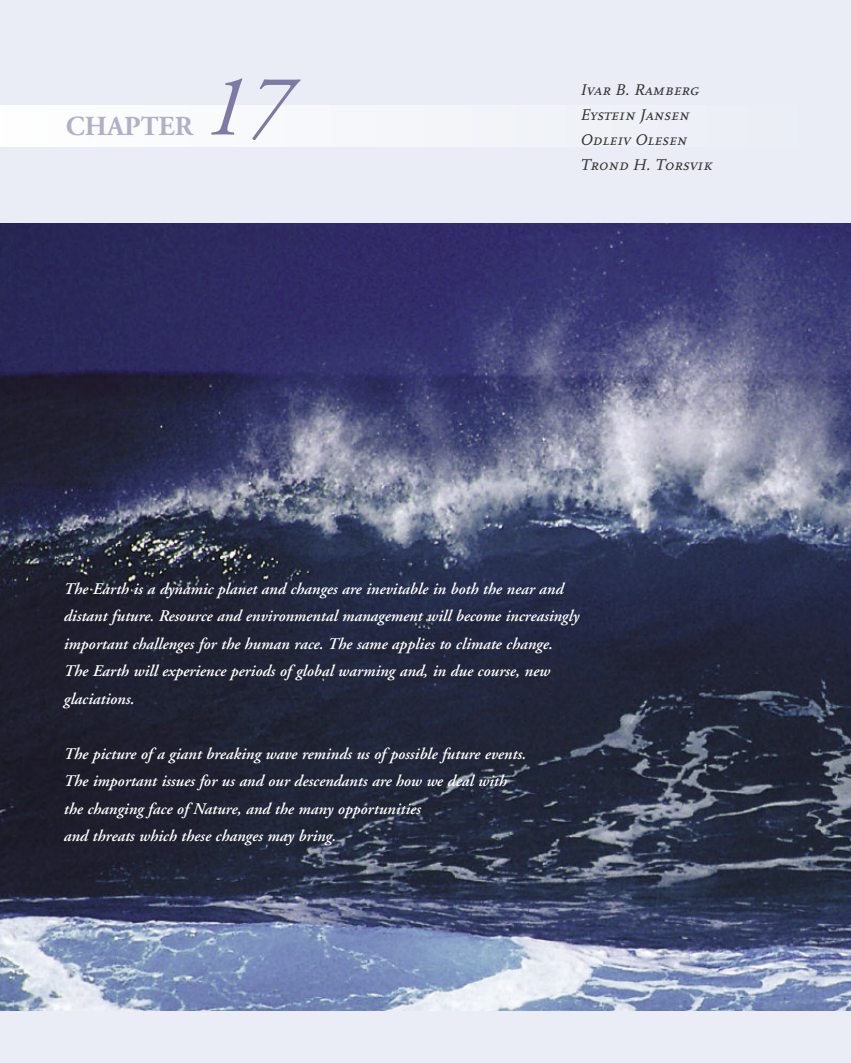
<style>
.page{position:relative;width:851px;height:1063px;background:#fff}
.page>*{position:absolute;margin:0;border:0;box-sizing:border-box;transform-origin:0 0}
.t1{font:italic 87.5px "Adobe Garamond";color:#7d7ba5}
.t2{font:700 27.5px "Adobe Garamond";color:#b1b0c9}
.t3{font:italic 600 16.25px/27.5px "Adobe Garamond";color:#fff}
.t4{font:italic 16.25px/25px "Scala Caps";color:#333}
</style>
<div class="page">
<div style="left:0;top:0;width:850px;height:1063px;background:#eaedf5"></div>
<img style="left:0;top:223px;width:850px;height:787px">
<div style="left:0;top:106px;width:809px;height:41px;background:#f4f6fa"></div>
<h2 class="t2" style="left:66px;top:115px;width:129px">CHAPTER</h2>
<h1 class="t1" style="left:203px;top:72px;width:89px">17</h1>
<p class="t4" style="left:580px;top:77px;width:136px">Ivar B. Ramberg<br>Eystein Jansen<br>Odleiv Olesen<br>Trond H. Torsvik</p>
<p class="t3" style="left:64px;top:576px;width:517px">The Earth is a dynamic planet and changes are inevitable in both the near and distant future. Resource and environmental management will become increasingly important challenges for the human race. The same applies to climate change.<br>The Earth will experience periods of global warming and, in due course, new glaciations.</p>
<p class="t3" style="left:64px;top:741px;width:464px">The picture of a giant breaking wave reminds us of possible future events.<br>The important issues for us and our descendants are how we deal with the changing face of Nature, and the many opportunities<br>and threats which these changes may bring.</p>
</div>
